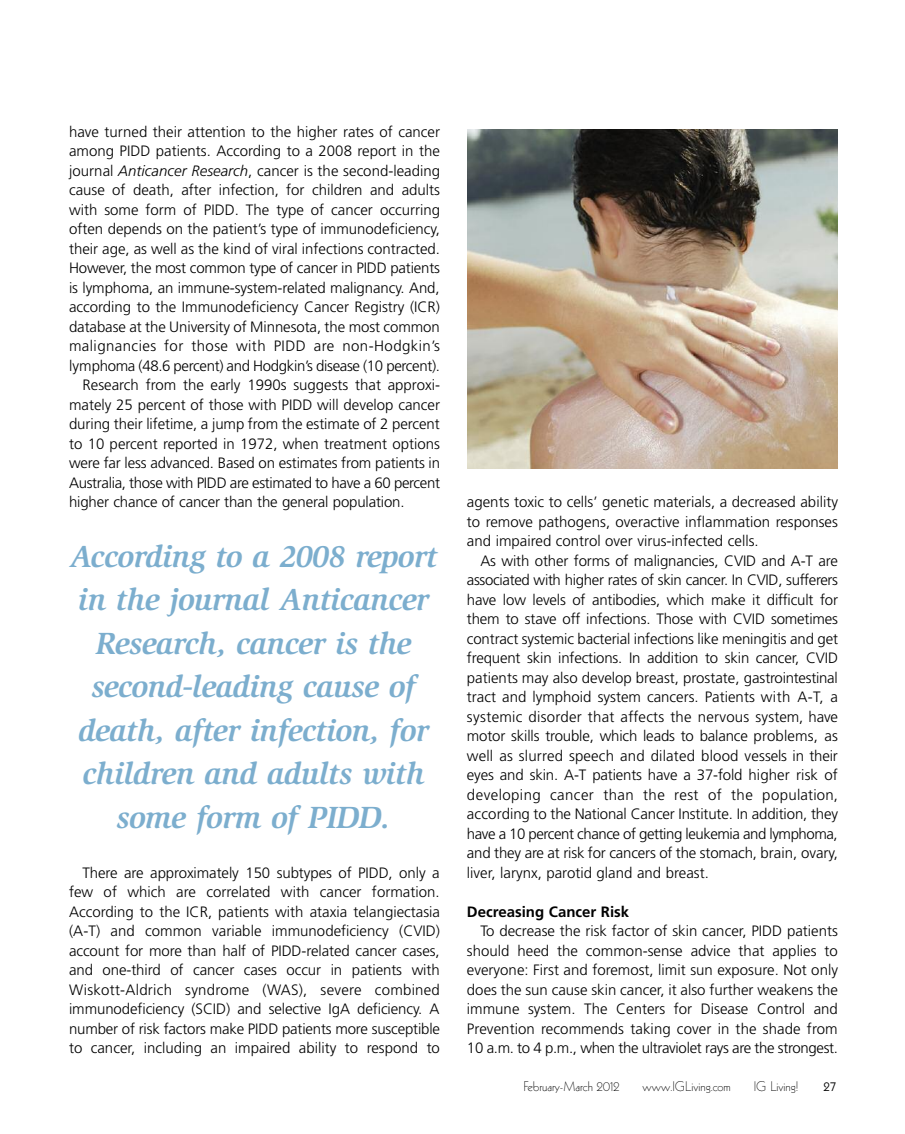
<style>
.page{position:relative;width:905px;height:1134px;background:#fff}
.page>*{position:absolute;margin:0;border:0;box-sizing:border-box;transform-origin:0 0}
.t1{font:italic 700 31.5px/43.5px "Slimbach";letter-spacing:-.015em;color:#7caece;text-align:center}
.t2{font:300 15px/19.5px "Frutiger";color:#000;text-align:justify}
.t3{font:300 15px "Frutiger";letter-spacing:-.02em;color:#000}
.t4{font:300 15px "Frutiger";letter-spacing:.03em;color:#000}
.t5{font:700 15px "Frutiger";color:#000}
.t6{font:300 13.5px "Kabel";color:#000}
.t7{font:13.5px "Kabel";color:#000}
.s1{font-style:italic}
</style>
<div class="page">
<img style="left:467px;top:129px;width:370px;height:340px">
<p class="t2" style="left:69px;top:123px;width:372px">have turned their attention to the higher rates of cancer</p>
<p class="t2" style="left:69px;top:143px;width:372px">among PIDD patients. According to a 2008 report in the</p>
<p class="t2" style="left:69px;top:162px;width:372px">journal <span class="s1">Anticancer Research</span>, cancer is the second-leading</p>
<p class="t2" style="left:69px;top:182px;width:372px">cause of death, after infection, for children and adults</p>
<p class="t2" style="left:69px;top:201px;width:372px">with some form of PIDD. The type of cancer occurring</p>
<p class="t2" style="left:69px;top:221px;width:372px">often depends on the patient’s type of immunodeficiency,</p>
<p class="t2" style="left:69px;top:240px;width:372px">their age, as well as the kind of viral infections contracted.</p>
<p class="t2" style="left:69px;top:260px;width:372px">However, the most common type of cancer in PIDD patients</p>
<p class="t2" style="left:69px;top:279px;width:372px">is lymphoma, an immune-system-related malignancy. And,</p>
<p class="t2" style="left:69px;top:299px;width:372px">according to the Immunodeficiency Cancer Registry (ICR)</p>
<p class="t2" style="left:69px;top:318px;width:372px">database at the University of Minnesota, the most common</p>
<p class="t4" style="left:69px;top:340px;width:372px">malignancies for those with PIDD are non-Hodgkin’s</p>
<p class="t3" style="left:69px;top:360px;width:372px">lymphoma (48.6 percent) and Hodgkin’s disease (10 percent).</p>
<p class="t2" style="left:82px;top:377px;width:359px">Research from the early 1990s suggests that approxi-</p>
<p class="t2" style="left:69px;top:396px;width:372px">mately 25 percent of those with PIDD will develop cancer</p>
<p class="t2" style="left:69px;top:416px;width:372px">during their lifetime, a jump from the estimate of 2 percent</p>
<p class="t2" style="left:69px;top:435px;width:372px">to 10 percent reported in 1972, when treatment options</p>
<p class="t2" style="left:69px;top:455px;width:372px">were far less advanced. Based on estimates from patients in</p>
<p class="t3" style="left:69px;top:477px;width:372px">Australia, those with PIDD are estimated to have a 60 percent</p>
<p class="t2" style="left:69px;top:494px;width:337px">higher chance of cancer than the general population.</p>
<h1 class="t1" style="left:70px;top:537px;width:369px">According to a 2008 report in the journal Anticancer<br>Research, cancer is the second-leading cause of death, after infection, for children and adults with some form of PIDD.</h1>
<p class="t2" style="left:69px;top:864px;width:372px;text-indent:14px">There are approximately 150 subtypes of PIDD, only a few of which are correlated with cancer formation.<br>According to the ICR, patients with ataxia telangiectasia (A-T) and common variable immunodeficiency (CVID) account for more than half of PIDD-related cancer cases, and one-third of cancer cases occur in patients with Wiskott-Aldrich syndrome (WAS), severe combined immunodeficiency (SCID) and selective IgA deficiency. A number of risk factors make PIDD patients more susceptible to cancer, including an impaired ability to respond to</p>
<p class="t2" style="left:467px;top:494px;width:372px">agents toxic to cells’ genetic materials, a decreased ability to remove pathogens, overactive inflammation responses and impaired control over virus-infected cells.</p>
<p class="t2" style="left:467px;top:552px;width:372px;text-indent:14px">As with other forms of malignancies, CVID and A-T are associated with higher rates of skin cancer. In CVID, sufferers have low levels of antibodies, which make it difficult for them to stave off infections. Those with CVID sometimes contract systemic bacterial infections like meningitis and get frequent skin infections. In addition to skin cancer, CVID patients may also develop breast, prostate, gastrointestinal tract and lymphoid system cancers. Patients with A-T, a systemic disorder that affects the nervous system, have motor skills trouble, which leads to balance problems, as well as slurred speech and dilated blood vessels in their eyes and skin. A-T patients have a 37-fold higher risk of developing cancer than the rest of the population, according to the National Cancer Institute. In addition, they have a 10 percent chance of getting leukemia and lymphoma, and they are at risk for cancers of the stomach, brain, ovary, liver, larynx, parotid gland and breast.</p>
<p class="t5" style="left:467px;top:906px;width:164px">Decreasing Cancer Risk</p>
<p class="t2" style="left:467px;top:923px;width:372px;text-indent:14px">To decrease the risk factor of skin cancer, PIDD patients should heed the common-sense advice that applies to everyone: First and foremost, limit sun exposure. Not only does the sun cause skin cancer, it also further weakens the immune system. The Centers for Disease Control and Prevention recommends taking cover in the shade from 10 a.m. to 4 p.m., when the ultraviolet rays are the strongest.</p>
<p class="t6" style="left:523px;top:1081px;width:97px">February-March 2012</p>
<p class="t6" style="left:642px;top:1081px;width:89px">www.IGLiving.com</p>
<p class="t6" style="left:753px;top:1081px;width:46px">IG Living!</p>
<p class="t7" style="left:823px;top:1081px;width:15px">27</p>
</div>
